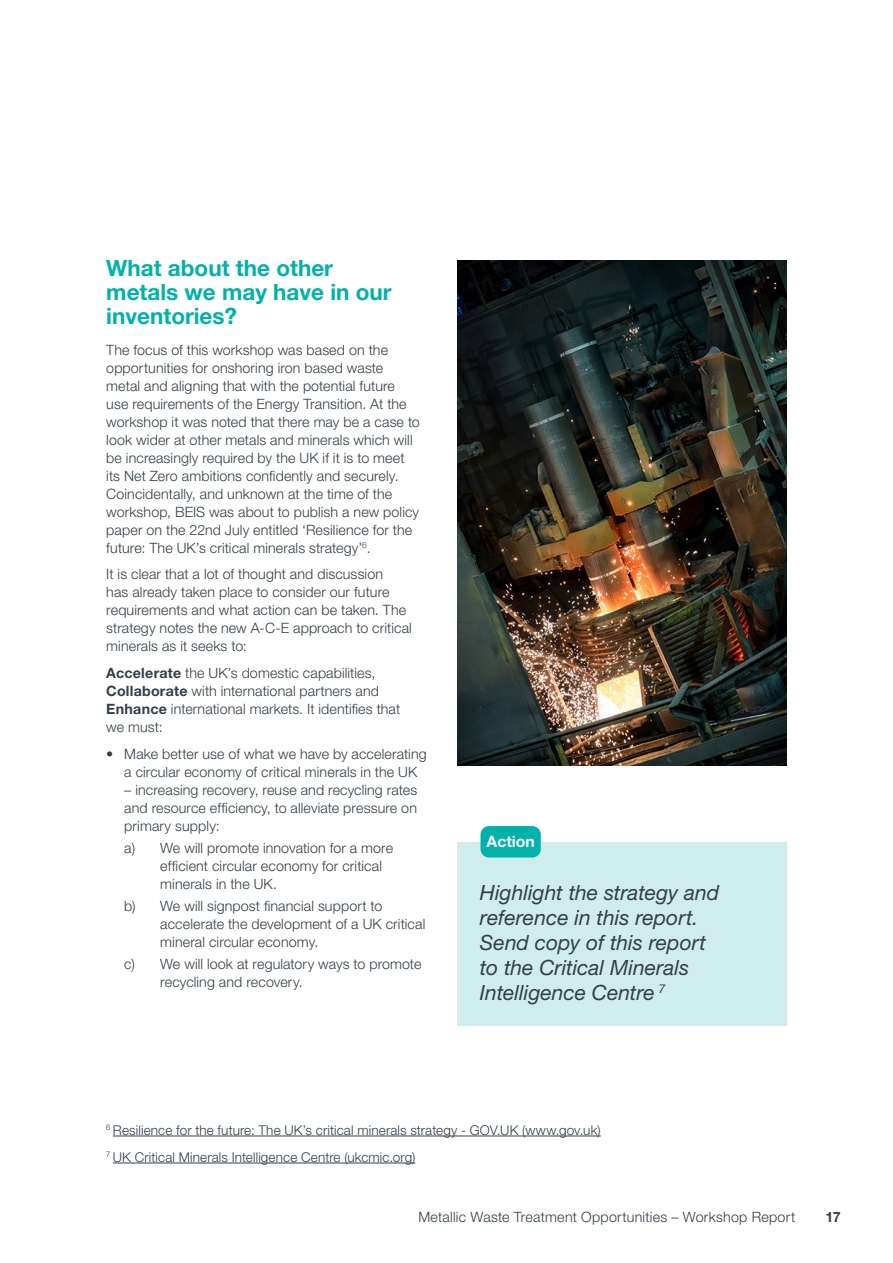
<style>
.page{position:relative;width:893px;height:1263px;background:#fff}
.page>*{position:absolute;margin:0;border:0;box-sizing:border-box;transform-origin:0 0}
._03_Sub-head{font:700 22.5px/24px "Helvetica Neue LT Std";color:#00b2a9}
._05_Pull_out{font:italic 21px/25.2px "Helvetica Neue LT Std";color:#333f48}
.t1{font:700 15.75px "Helvetica Neue LT Std";color:#fff}
._04_Body_copy{font:300 14.25px/18px "Helvetica Neue LT Std";letter-spacing:.01em;color:#333f48}
.t2{font:700 14.25px "Helvetica Neue LT Std";color:#333f48}
.Hyperlinlk{font:300 13.5px "Helvetica Neue LT Std";letter-spacing:.01em;color:#333f48}
.Hyperlinlk-2{font:300 7.8px "Helvetica Neue LT Std";color:#333f48}
.s1{font-weight:700}
</style>
<div class="page">
<img style="left:457px;top:260px;width:330px;height:505px">
<div style="left:457px;top:842px;width:330px;height:184px;background:#ceedec"></div>
<hr style="left:113px;top:1136px;width:488px;height:1px;background:#333f48">
<hr style="left:113px;top:1163px;width:302px;height:1px;background:#333f48">
<div style="left:480px;top:826px;width:61px;height:31px;background:#00b2a9;border-radius:9px"></div>
<h2 class="_03_Sub-head" style="left:106px;top:256px;width:287px">What about the other metals we may have in our inventories?</h2>
<p class="_04_Body_copy" style="left:106px;top:341px;width:315px">The focus of this workshop was based on the opportunities for onshoring iron based waste metal and aligning that with the potential future use requirements of the Energy Transition. At the workshop it was noted that there may be a case to look wider at other metals and minerals which will be increasingly required by the UK if it is to meet its Net Zero ambitions confidently and securely.<br>Coincidentally, and unknown at the time of the workshop, BEIS was about to publish a new policy paper on the 22nd July entitled ‘Resilience for the future: The UK’s critical minerals strategy’<sup>6</sup>.</p>
<p class="_04_Body_copy" style="left:106px;top:565px;width:307px">It is clear that a lot of thought and discussion<br>has already taken place to consider our future requirements and what action can be taken. The strategy notes the new A-C-E approach to critical minerals as it seeks to:</p>
<p class="_04_Body_copy" style="left:106px;top:664px;width:295px"><span class="s1">Accelerate</span> the UK’s domestic capabilities, <span class="s1">Collaborate</span> with international partners and <span class="s1">Enhance</span> international markets. It identifies that we must:</p>
<p class="_04_Body_copy" style="left:124px;top:744px;width:304px;text-indent:-18px">• Make better use of what we have by accelerating a circular economy of critical minerals in the UK</p>
<p class="_04_Body_copy" style="left:124px;top:780px;width:294px;text-align:justify">– increasing recovery, reuse and recycling rates and resource efficiency, to alleviate pressure on primary supply:</p>
<p class="_04_Body_copy" style="left:160px;top:838px;width:234px;text-indent:-36px">a) We will promote innovation for a more efficient circular economy for critical minerals in the UK.</p>
<p class="_04_Body_copy" style="left:160px;top:897px;width:267px;text-indent:-36px">b) We will signpost financial support to accelerate the development of a UK critical mineral circular economy.</p>
<p class="_04_Body_copy" style="left:160px;top:955px;width:263px;text-indent:-36px">c) We will look at regulatory ways to promote recycling and recovery.</p>
<p class="t1" style="left:486px;top:831px;width:50px">Action</p>
<p class="_05_Pull_out" style="left:480px;top:879px;width:241px">Highlight the strategy and reference in this report.<br>Send copy of this report to the Critical Minerals<br>Intelligence Centre <sup>7</sup></p>
<p class="Hyperlinlk-2" style="left:106px;top:1122px;width:6px">6</p>
<p class="Hyperlinlk" style="left:113px;top:1121px;width:489px">Resilience for the future: The UK’s critical minerals strategy - GOV.UK (www.gov.uk)</p>
<p class="Hyperlinlk" style="left:106px;top:1148px;width:311px"><sup>7</sup> UK Critical Minerals Intelligence Centre (ukcmic.org)</p>
<p class="_04_Body_copy" style="left:418px;top:1208px;width:378px">Metallic Waste Treatment Opportunities – Workshop Report</p>
<p class="t2" style="left:825px;top:1208px;width:17px">17</p>
</div>
